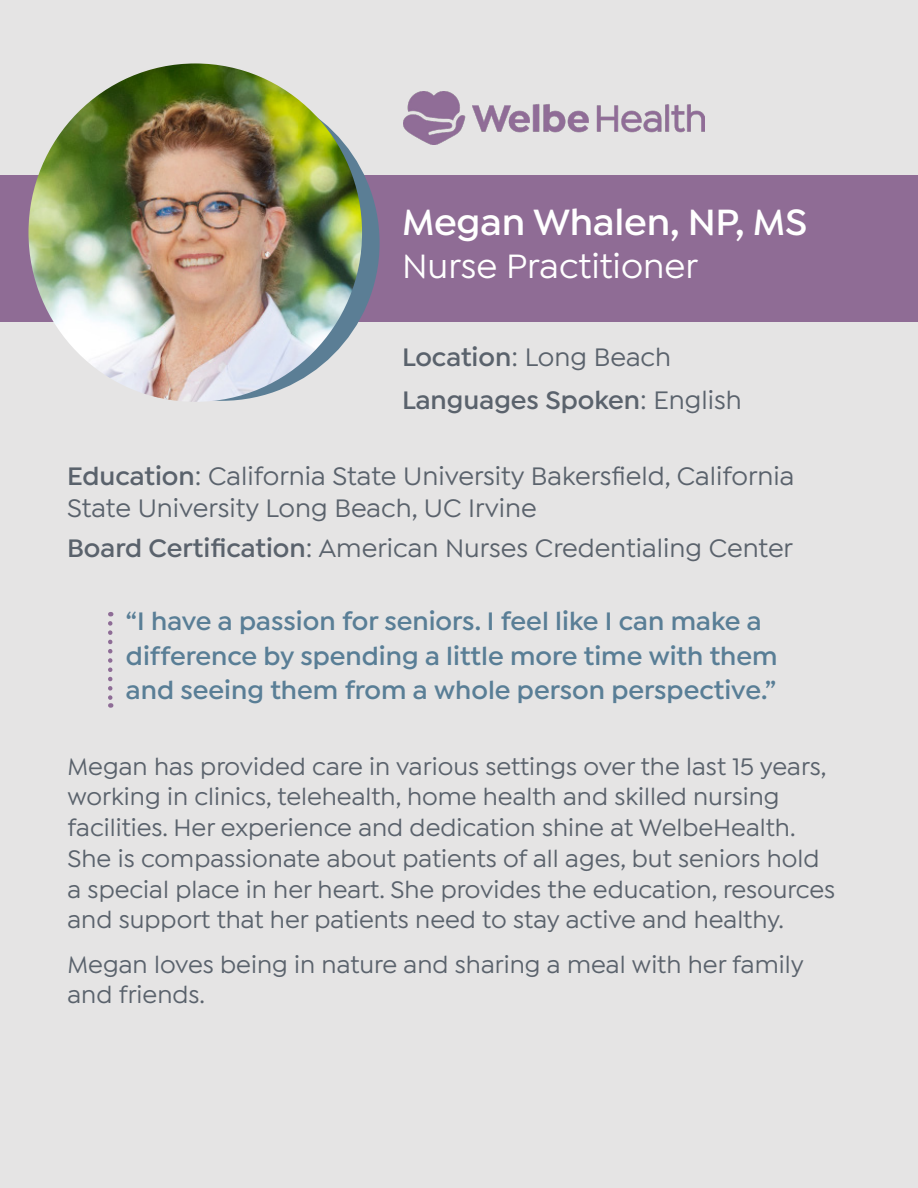
<style>
.page{position:relative;width:918px;height:1188px;background:#e5e4e4}
.page>*{position:absolute;margin:0;border:0;box-sizing:border-box;transform-origin:0 0}
.t1{font:600 39px "Isidora Sans";letter-spacing:-.005em;color:#fff}
.t2{font:500 36px "Isidora Sans";color:#fff}
.t3{font:500 27px/32.4px "Isidora Sans";color:#5a626c}
.t4{font:600 27px/34.5px "Isidora Sans";color:#597e96}
.t5{font:600 27px/42.8px "Isidora Sans";color:#5a626c}
.t6{font:500 25.5px/30.8px "Isidora Sans";color:#5a626c}
.s1{font-weight:500}
.s2{font-weight:600}
</style>
<div class="page">
<img style="left:404px;top:92px;width:300px;height:53px">
<div style="left:0;top:176px;width:918px;height:146px;background:#8f6c95"></div>
<img style="left:28px;top:63px;width:334px;height:339px">
<svg style="left:108px;top:623px;width:4px;height:85px"></svg>
<h1 class="t1" style="left:402px;top:199px;width:407px">Megan Whalen, NP, MS</h1>
<h2 class="t2" style="left:402px;top:246px;width:297px">Nurse Practitioner</h2>
<p class="t5" style="left:402px;top:336px;width:341px">Location<span class="s1">: Long Beach<br></span>Languages Spoken<span class="s1">: English</span></p>
<p class="t3" style="left:67px;top:460px;width:729px"><span class="s2">Education</span>: California State University Bakersfield, California<br>State University Long Beach, UC Irvine</p>
<p class="t3" style="left:67px;top:531px;width:728px"><span class="s2">Board Certification</span>: American Nurses Credentialing Center</p>
<p class="t4" style="left:126px;top:604px;width:653px">“I have a passion for seniors. I feel like I can make a difference by spending a little more time with them and seeing them from a whole person perspective.”</p>
<p class="t6" style="left:68px;top:751px;width:769px">Megan has provided care in various settings over the last 15 years, working in clinics, telehealth, home health and skilled nursing facilities. Her experience and dedication shine at WelbeHealth.<br>She is compassionate about patients of all ages, but seniors hold a special place in her heart. She provides the education, resources and support that her patients need to stay active and healthy.</p>
<p class="t6" style="left:68px;top:949px;width:738px">Megan loves being in nature and sharing a meal with her family and friends.</p>
</div>
